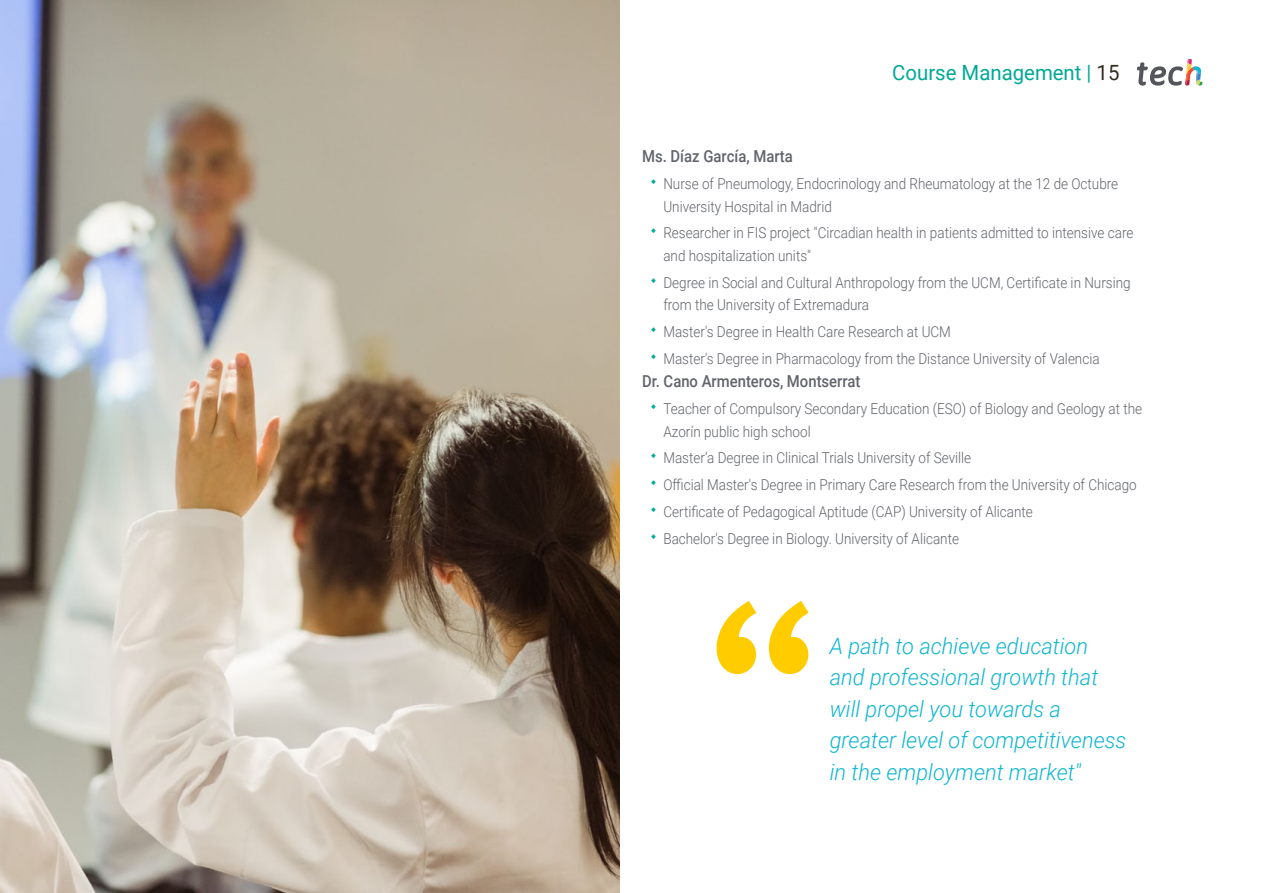
<style>
.page{position:relative;width:1263px;height:893px;background:#fff}
.page>*{position:absolute;margin:0;border:0;box-sizing:border-box;transform-origin:0 0}
.t1{font:italic 300 22.5px/31.5px "Roboto";color:#0fb6cf}
.t2{font:21px "Roboto";color:#00a996}
.t3{font:500 16.5px "Roboto";color:#61646a;scale:.9 1}
.t4{font:300 15px/22.5px "Roboto";color:#61646a;scale:.9 1}
.s1{color:#312e20}
</style>
<div class="page">
<svg style="left:1137px;top:59px;width:65px;height:27px"></svg>
<img style="left:0;top:0;width:620px;height:893px">
<svg style="left:716px;top:601px;width:93px;height:73px"></svg>
<h2 class="t2" style="left:892px;top:57px;width:229px">Course Management | <span class="s1">15</span></h2>
<p class="t3" style="left:642px;top:145px;width:169px">Ms. Díaz García, Marta</p>
<p class="t4" style="left:663px;top:172px;width:507px">Nurse of Pneumology, Endocrinology and Rheumatology at the 12 de Octubre<br>University Hospital in Madrid</p>
<p class="t4" style="left:663px;top:221px;width:524px">Researcher in FIS project "Circadian health in patients admitted to intensive care and hospitalization units"</p>
<p class="t4" style="left:663px;top:271px;width:521px">Degree in Social and Cultural Anthropology from the UCM, Certificate in Nursing from the University of Extremadura</p>
<p class="t4" style="left:663px;top:318px;width:486px;line-height:26.7px">Master's Degree in Health Care Research at UCM<br>Master's Degree in Pharmacology from the Distance University of Valencia</p>
<p class="t3" style="left:642px;top:370px;width:244px">Dr. Cano Armenteros, Montserrat</p>
<p class="t4" style="left:663px;top:397px;width:533px">Teacher of Compulsory Secondary Education (ESO) of Biology and Geology at the<br>Azorín public high school</p>
<p class="t4" style="left:663px;top:444px;width:528px;line-height:26.7px">Master’a Degree in Clinical Trials University of Seville<br>Official Master's Degree in Primary Care Research from the University of Chicago Certificate of Pedagogical Aptitude (CAP) University of Alicante<br>Bachelor's Degree in Biology. University of Alicante</p>
<h1 class="t1" style="left:830px;top:629px;width:298px">A path to achieve education and professional growth that will propel you towards a greater level of competitiveness in the employment market"</h1>
</div>
